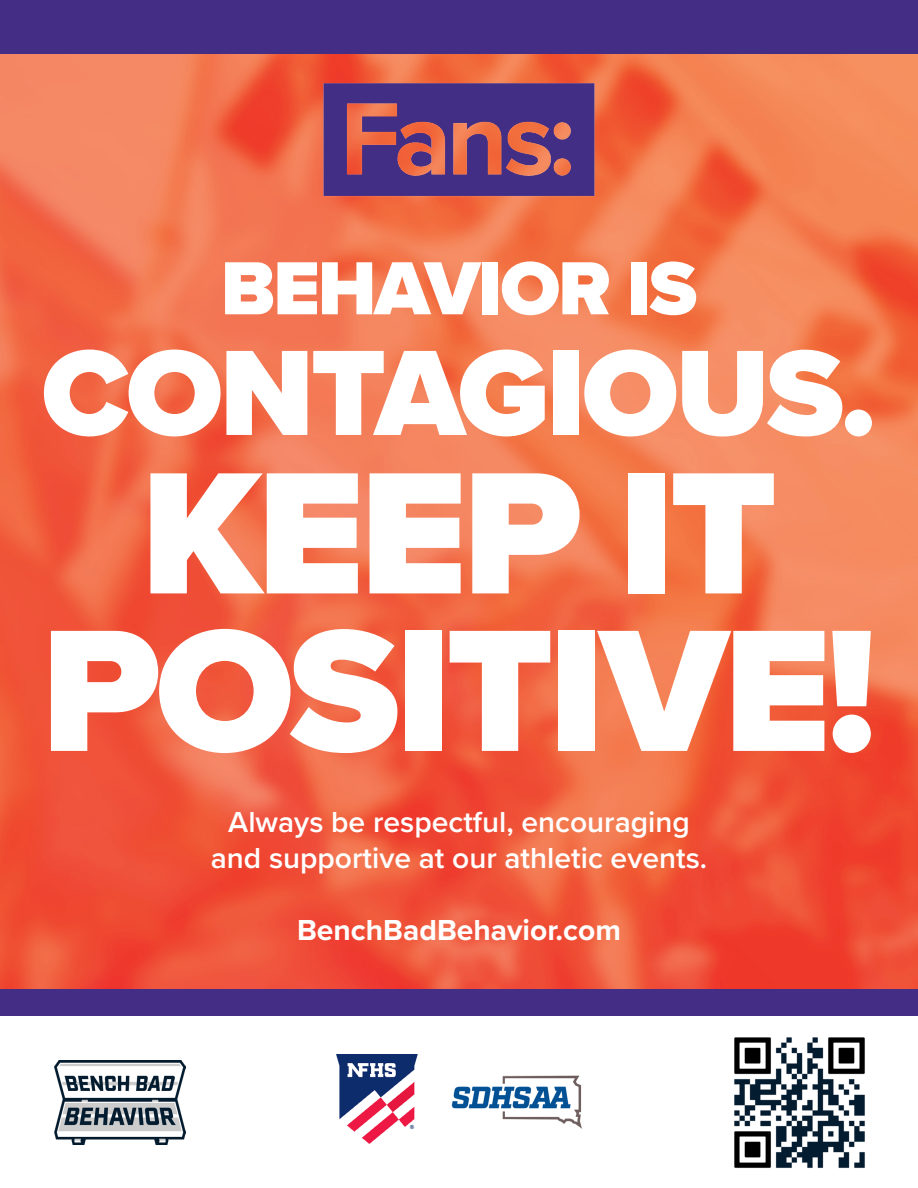
<style>
.page{position:relative;width:918px;height:1188px;background:#fff}
.page>*{position:absolute;margin:0;border:0;box-sizing:border-box;transform-origin:0 0}
.t1{font:900 180px "Proxima Nova";letter-spacing:-.025em;color:#fff}
.t2{font:900 126px "Proxima Nova";letter-spacing:-.025em;color:#fff}
.t3{font:900 78px "Proxima Nova";letter-spacing:-.025em;color:#fff}
.t4{font:600 30px/36px "Proxima Nova";color:#fff;text-align:center}
.t5{font:700 30px "Proxima Nova";color:#fff}
</style>
<div class="page">
<img style="left:0;top:55px;width:918px;height:934px">
<img style="left:315px;top:75px;width:288px;height:129px">
<div style="left:0;top:0;width:918px;height:54px;background:#442e85"></div>
<div style="left:0;top:989px;width:918px;height:27px;background:#442e85"></div>
<img style="left:336px;top:1055px;width:246px;height:89px">
<img style="left:54px;top:1060px;width:132px;height:84px">
<img style="left:734px;top:1037px;width:131px;height:131px">
<h3 class="t3" style="left:221px;top:230px;width:478px">BEHAVIOR IS</h3>
<h2 class="t2" style="left:42px;top:299px;width:836px">CONTAGIOUS.</h2>
<h1 class="t1" style="left:141px;top:399px;width:638px">KEEP IT</h1>
<h1 class="t1" style="left:41px;top:557px;width:837px">POSITIVE!</h1>
<p class="t4" style="left:211px;top:803px;width:498px">Always be respectful, encouraging and supportive at our athletic events.</p>
<p class="t5" style="left:297px;top:908px;width:325px">BenchBadBehavior.com</p>
</div>
